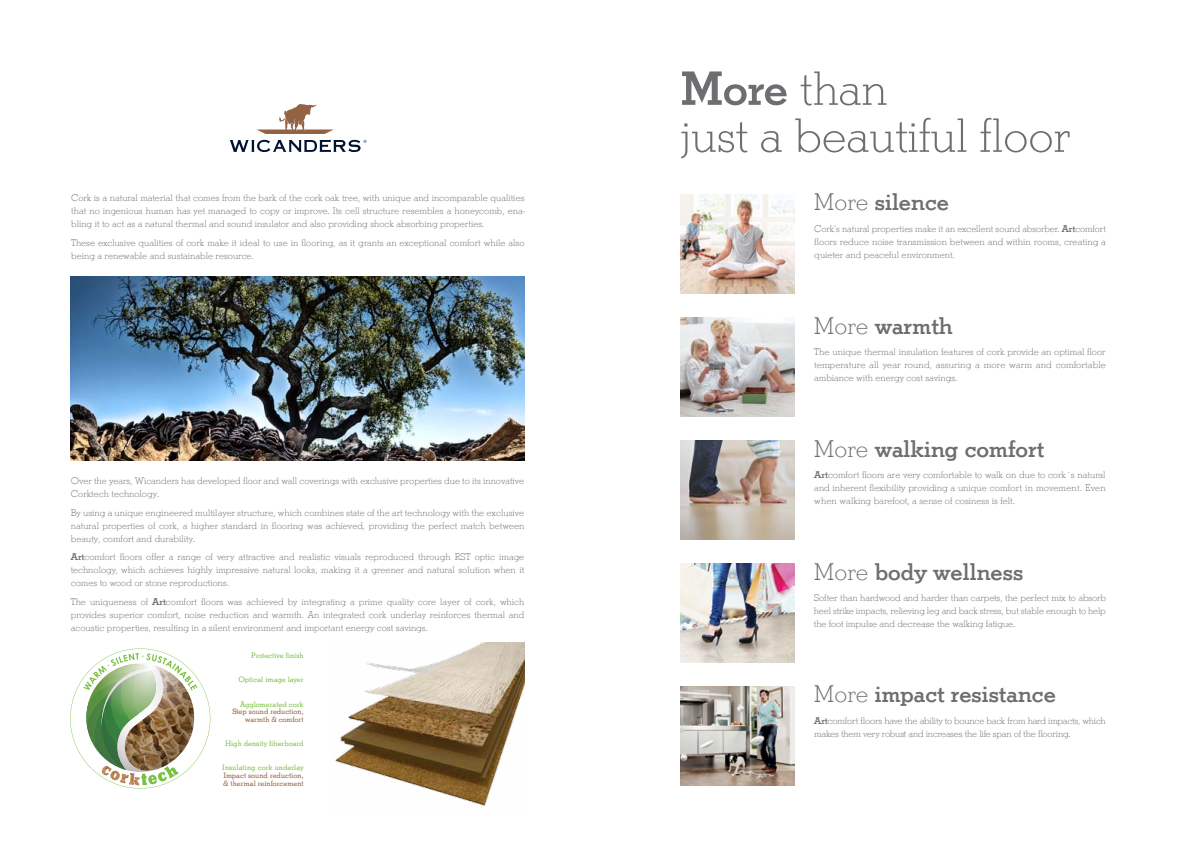
<style>
.page{position:relative;width:1191px;height:842px;background:#fff}
.page>*{position:absolute;margin:0;border:0;box-sizing:border-box;transform-origin:0 0}
.t1{font:300 50px/47px "Stymie Com";letter-spacing:-.01em;color:#6d6e71}
.t2{font:700 25px "Stymie Com";color:#6d6e71}
.t3{font:300 10px/13px "Stymie Com";color:#6d6e71;text-align:justify}
.t4{font:300 10px/13px "Stymie Com";letter-spacing:-.02em;color:#6d6e71}
.t5{font:500 8px "Stymie Com";color:#7ac143}
.t6{font:500 8px/8px "Stymie Com";color:#926242}
.s1{font-weight:700}
.s2{font-weight:300}
</style>
<div class="page">
<img style="left:70px;top:648px;width:140px;height:140px">
<img style="left:335px;top:643px;width:189px;height:163px">
<svg style="left:256px;top:104px;width:78px;height:30px"></svg>
<svg style="left:230px;top:140px;width:136px;height:12px"></svg>
<img style="left:71px;top:276px;width:453px;height:184px">
<img style="left:680px;top:194px;width:114px;height:99px">
<img style="left:680px;top:440px;width:114px;height:99px">
<img style="left:680px;top:563px;width:114px;height:99px">
<img style="left:680px;top:686px;width:114px;height:99px">
<img style="left:680px;top:317px;width:114px;height:99px">
<p class="t3" style="left:71px;top:192px;width:455px">Cork is a natural material that comes from the bark of the cork oak tree, with unique and incomparable qualities that no ingenious human has yet managed to copy or improve. Its cell structure resembles a honeycomb, ena&shy;bling it to act as a natural thermal and sound insulator and also providing shock absorbing properties.</p>
<p class="t3" style="left:71px;top:236px;width:455px">These exclusive qualities of cork make it ideal to use in flooring, as it grants an exceptional comfort while also being a renewable and sustainable resource.</p>
<p class="t3" style="left:71px;top:474px;width:455px">Over the years, Wicanders has developed floor and wall coverings with exclusive properties due to its innovative<br>Corktech technology.</p>
<p class="t3" style="left:71px;top:506px;width:455px">By using a unique engineered multilayer structure, which combines state of the art technology with the exclusive natural properties of cork, a higher standard in flooring was achieved, providing the perfect match between beauty, comfort and durability.</p>
<p class="t3" style="left:71px;top:551px;width:455px"><span class="s1">Art</span>comfort floors offer a range of very attractive and realistic visuals reproduced through RST optic image technology, which achieves highly impressive natural looks, making it a greener and natural solution when it comes to wood or stone reproductions.</p>
<p class="t3" style="left:71px;top:595px;width:455px">The uniqueness of <span class="s1">Art</span>comfort floors was achieved by integrating a prime quality core layer of cork, which provides superior comfort, noise reduction and warmth. An integrated cork underlay reinforces thermal and acoustic properties, resulting in a silent environment and important energy cost savings.</p>
<p class="t5" style="left:251px;top:651px;width:54px">Protective finish</p>
<p class="t5" style="left:238px;top:675px;width:67px">Optical image layer</p>
<p class="t5" style="left:240px;top:699px;width:65px">Agglomerated cork</p>
<p class="t6" style="left:232px;top:707px;width:73px;text-align:right">Step sound reduction, warmth &amp; comfort</p>
<p class="t5" style="left:225px;top:739px;width:80px">High density fiberboard</p>
<p class="t6" style="left:223px;top:771px;width:82px">Impact sound reduction, &amp; thermal reinforcement</p>
<p class="t5" style="left:222px;top:763px;width:83px">Insulating cork underlay</p>
<h1 class="t1" style="left:680px;top:66px;width:391px"><span class="s1">More</span> than<br>just a beautiful floor</h1>
<h2 class="t2" style="left:814px;top:188px;width:137px"><span class="s2">More</span> silence</h2>
<p class="t3" style="left:814px;top:222px;width:293px">Cork’s natural properties make it an excellent sound absorber. <span class="s1">Art</span>comfort floors reduce noise transmission between and within rooms, creating a quieter and peaceful environment.</p>
<h2 class="t2" style="left:814px;top:311px;width:140px"><span class="s2">More</span> warmth</h2>
<p class="t3" style="left:814px;top:345px;width:293px">The unique thermal insulation features of cork provide an optimal floor temperature all year round, assuring a more warm and comfortable ambiance with energy cost savings.</p>
<h2 class="t2" style="left:814px;top:435px;width:232px"><span class="s2">More</span> walking comfort</h2>
<p class="t3" style="left:814px;top:468px;width:293px"><span class="s1">Art</span>comfort floors are very comfortable to walk on due to cork´s natural and inherent flexibility providing a unique comfort in movement. Even when walking barefoot, a sense of cosiness is felt.</p>
<h2 class="t2" style="left:814px;top:557px;width:211px"><span class="s2">More</span> body wellness</h2>
<p class="t3" style="left:814px;top:591px;width:294px">Softer than hardwood and harder than carpets, the perfect mix to absorb heel strike impacts, relieving leg and back stress, but stable enough to help the foot impulse and decrease the walking fatigue.</p>
<h2 class="t2" style="left:814px;top:680px;width:244px"><span class="s2">More</span> impact resistance</h2>
<p class="t4" style="left:814px;top:714px;width:293px"><span class="s1">Art</span>comfort floors have the ability to bounce back from hard impacts, which makes them very robust and increases the life span of the flooring.</p>
</div>
